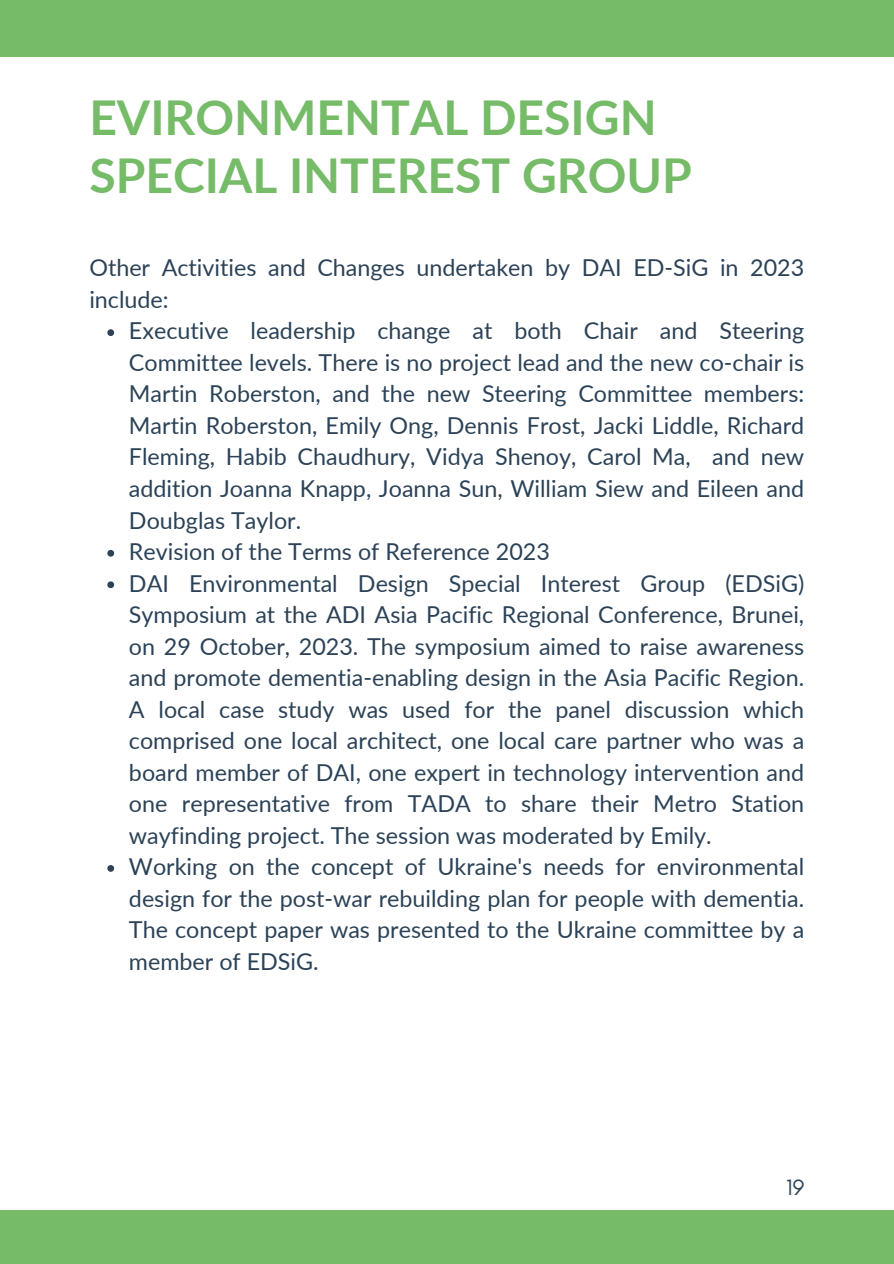
<style>
.page{position:relative;width:894px;height:1264px;background:#fff}
.page>*{position:absolute;margin:0;border:0;box-sizing:border-box;transform-origin:0 0}
.t1{font:700 48px/57.3px "Lato";color:#76bb68}
.t2{font:23.25px/31.5px "Lato";color:#2b4257;text-align:justify}
.t3{font:22.5px "Glacial Indifference";color:#2b4257}
</style>
<div class="page">
<div style="left:0;top:1209px;width:893px;height:54px;background:#76bb68"></div>
<div style="left:0;top:0;width:893px;height:56px;background:#76bb68"></div>
<svg style="left:107px;top:329px;width:7px;height:7px"></svg>
<svg style="left:107px;top:550px;width:7px;height:6px"></svg>
<svg style="left:107px;top:581px;width:7px;height:7px"></svg>
<svg style="left:107px;top:865px;width:7px;height:6px"></svg>
<p class="t1" style="left:89px;top:88px;width:604px">EVIRONMENTAL DESIGN<br>SPECIAL INTEREST GROUP</p>
<p class="t2" style="left:89px;top:251px;width:716px">Other Activities and Changes undertaken by DAI ED-SiG in 2023 include:</p>
<p class="t2" style="left:129px;top:314px;width:676px">Executive leadership change at both Chair and Steering Committee levels. There is no project lead and the new co-chair is Martin Roberston, and the new Steering Committee members:<br>Martin Roberston, Emily Ong, Dennis Frost, Jacki Liddle, Richard Fleming, Habib Chaudhury, Vidya Shenoy, Carol Ma, and new addition Joanna Knapp, Joanna Sun, William Siew and Eileen and Doubglas Taylor.</p>
<p class="t2" style="left:129px;top:535px;width:422px">Revision of the Terms of Reference 2023</p>
<p class="t2" style="left:129px;top:566px;width:676px">DAI Environmental Design Special Interest Group (EDSiG)<br>Symposium at the ADI Asia Pacific Regional Conference, Brunei, on 29 October, 2023. The symposium aimed to raise awareness and promote dementia-enabling design in the Asia Pacific Region.<br>A local case study was used for the panel discussion which comprised one local architect, one local care partner who was a board member of DAI, one expert in technology intervention and one representative from TADA to share their Metro Station wayfinding project. The session was moderated by Emily.</p>
<p class="t2" style="left:129px;top:850px;width:676px">Working on the concept of Ukraine's needs for environmental design for the post-war rebuilding plan for people with dementia.<br>The concept paper was presented to the Ukraine committee by a member of EDSiG.</p>
<h1 class="t3" style="left:786px;top:1173px;width:19px">19</h1>
</div>
